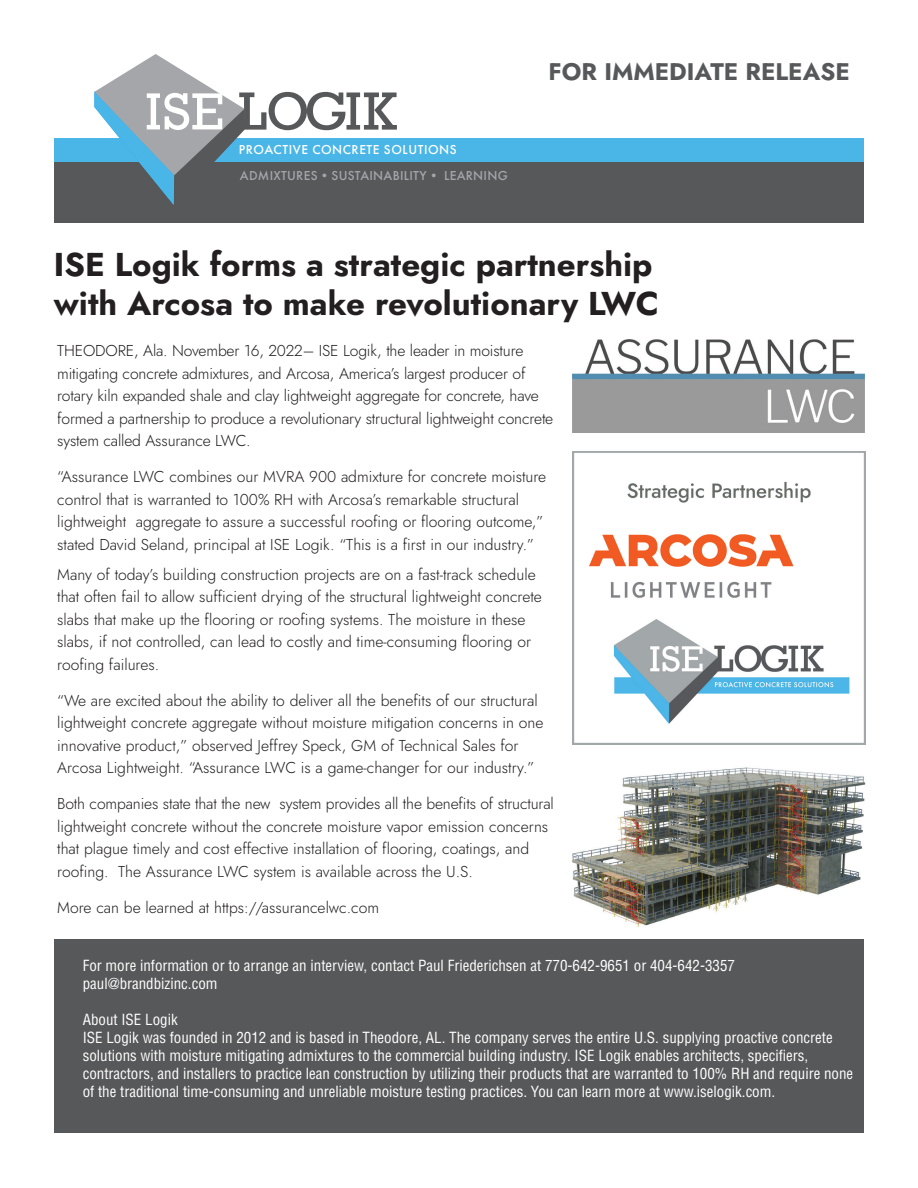
<style>
.page{position:relative;width:918px;height:1188px;background:#fff}
.page>*{position:absolute;margin:0;border:0;box-sizing:border-box;transform-origin:0 0}
.t1{font:700 33px/39.6px "Jost";color:#231f20}
.t2{font:700 24px "Jost";color:#57585a}
.t3{font:15.75px/22.5px "Jost";color:#231f20}
.t4{font:condensed 15px/18px "Helvetica";color:#fff}
.t5{font:500 13.5px "Futura PT";letter-spacing:.02em;color:#a5a6aa}
.t6{font:500 13.5px "Futura PT";letter-spacing:.04em;color:#fff}
</style>
<div class="page">
<img style="left:572px;top:767px;width:294px;height:160px">
<div style="left:54px;top:138px;width:810px;height:85px;background:#57585a"></div>
<div style="left:54px;top:138px;width:810px;height:24px;background:#4ab6e7"></div>
<svg style="left:94px;top:54px;width:303px;height:151px"></svg>
<div style="left:54px;top:939px;width:810px;height:193px;background:#57585a"></div>
<img style="left:573px;top:339px;width:291px;height:94px">
<img style="left:573px;top:451px;width:293px;height:294px">
<p class="t6" style="left:239px;top:141px;width:219px">PROACTIVE CONCRETE SOLUTIONS</p>
<p class="t5" style="left:240px;top:167px;width:269px">ADMIXTURES•SUSTAINABILITY• LEARNING</p>
<h2 class="t2" style="left:549px;top:55px;width:303px">FOR IMMEDIATE RELEASE</h2>
<h1 class="t1" style="left:54px;top:245px;width:607px">ISE Logik forms a strategic partnership with Arcosa to make revolutionary LWC</h1>
<p class="t3" style="left:57px;top:340px;width:498px">THEODORE, Ala. November 16, 2022– ISE Logik, the leader in moisture mitigating concrete admixtures, and Arcosa, America’s largest producer of rotary kiln expanded shale and clay lightweight aggregate for concrete, have formed a partnership to produce a revolutionary structural lightweight concrete system called Assurance LWC.</p>
<p class="t3" style="left:57px;top:466px;width:491px">“Assurance LWC combines our MVRA 900 admixture for concrete moisture control that is warranted to 100% RH with Arcosa’s remarkable structural lightweight aggregate to assure a successful roofing or flooring outcome,” stated David Seland, principal at ISE Logik. “This is a first in our industry.”</p>
<p class="t3" style="left:57px;top:563px;width:486px">Many of today’s building construction projects are on a fast-track schedule that often fail to allow sufficient drying of the structural lightweight concrete slabs that make up the flooring or roofing systems. The moisture in these slabs, if not controlled, can lead to costly and time-consuming flooring or roofing failures.</p>
<p class="t3" style="left:57px;top:689px;width:488px">“We are excited about the ability to deliver all the benefits of our structural lightweight concrete aggregate without moisture mitigation concerns in one innovative product,” observed Jeffrey Speck, GM of Technical Sales for Arcosa Lightweight. “Assurance LWC is a game-changer for our industry.”</p>
<p class="t3" style="left:57px;top:793px;width:498px">Both companies state that the new system provides all the benefits of structural lightweight concrete without the concrete moisture vapor emission concerns that plague timely and cost effective installation of flooring, coatings, and roofing. The Assurance LWC system is available across the U.S.</p>
<p class="t3" style="left:57px;top:896px;width:323px">More can be learned at https://assurancelwc.com</p>
<p class="t4" style="left:83px;top:957px;width:654px">For more information or to arrange an interview, contact Paul Friederichsen at 770-642-9651 or 404-642-3357 paul@brandbizinc.com</p>
<p class="t4" style="left:83px;top:1011px;width:772px">About ISE Logik<br>ISE Logik was founded in 2012 and is based in Theodore, AL. The company serves the entire U.S. supplying proactive concrete solutions with moisture mitigating admixtures to the commercial building industry. ISE Logik enables architects, specifiers, contractors, and installers to practice lean construction by utilizing their products that are warranted to 100% RH and require none of the traditional time-consuming and unreliable moisture testing practices. You can learn more at www.iselogik.com.</p>
</div>
